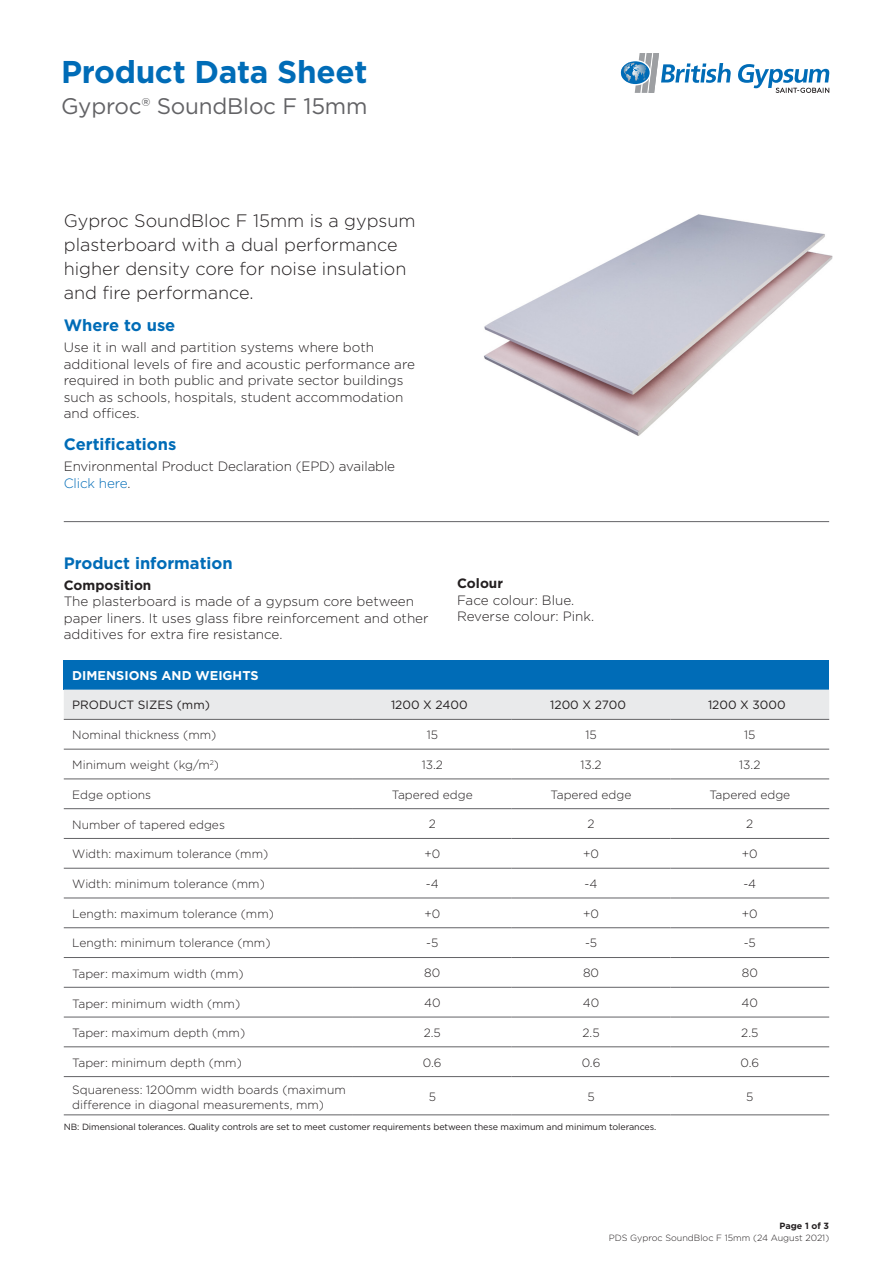
<style>
.page{position:relative;width:893px;height:1263px;background:#fff}
.page>*{position:absolute;margin:0;border:0;box-sizing:border-box;transform-origin:0 0}
.t1{font:700 31.5px "Gotham";letter-spacing:-.01em;color:#006cb7}
.t2{font:22.5px "Gotham";letter-spacing:-.01em;color:#636366}
.t3{font:300 18px/24px "Gotham";color:#231f20}
.t4{font:700 16.5px "Gotham";color:#006cb7}
.t5{font:300 13.5px/16.5px "Gotham";color:#231f20}
.t6{font:700 13.5px "Gotham";color:#231f20}
.t7{font:700 12.75px "Gotham";color:#fff}
.t8{font:300 12px/15px "Gotham";color:#231f20}
.t9{font:12px "Gotham";color:#231f20}
.Subhead_12pt_Blue_B{font:9px "Gotham";letter-spacing:-.01em;color:#231f20}
.t10{font:300 9px "Gotham";color:#231f20}
.t11{font:700 9px "Gotham";color:#231f20}
.s1{color:#006cb7}
</style>
<div class="page">
<svg style="left:738px;top:64px;width:92px;height:29px"></svg>
<svg style="left:621px;top:53px;width:110px;height:40px"></svg>
<img style="left:484px;top:214px;width:349px;height:222px">
<hr style="left:64px;top:521px;width:765px;height:1px;background:#636366">
<div style="left:64px;top:660px;width:765px;height:30px;background:#006cb7"></div>
<div style="left:64px;top:690px;width:765px;height:29px;background:#e9eaeb"></div>
<svg style="left:64px;top:748px;width:765px;height:330px"></svg>
<hr style="left:64px;top:719px;width:289px;height:1px;background:#636366">
<hr style="left:353px;top:719px;width:159px;height:1px;background:#636366">
<hr style="left:512px;top:719px;width:158px;height:1px;background:#636366">
<hr style="left:670px;top:719px;width:159px;height:1px;background:#636366">
<hr style="left:64px;top:749px;width:289px;height:1px;background:#636366">
<hr style="left:353px;top:749px;width:159px;height:1px;background:#636366">
<hr style="left:512px;top:749px;width:158px;height:1px;background:#636366">
<hr style="left:670px;top:749px;width:159px;height:1px;background:#636366">
<hr style="left:64px;top:778px;width:289px;height:1px;background:#636366">
<hr style="left:353px;top:778px;width:159px;height:1px;background:#636366">
<hr style="left:512px;top:778px;width:158px;height:1px;background:#636366">
<hr style="left:670px;top:778px;width:159px;height:1px;background:#636366">
<hr style="left:64px;top:808px;width:289px;height:1px;background:#636366">
<hr style="left:353px;top:808px;width:159px;height:1px;background:#636366">
<hr style="left:512px;top:808px;width:158px;height:1px;background:#636366">
<hr style="left:670px;top:808px;width:159px;height:1px;background:#636366">
<hr style="left:64px;top:838px;width:289px;height:1px;background:#636366">
<hr style="left:353px;top:838px;width:159px;height:1px;background:#636366">
<hr style="left:512px;top:838px;width:158px;height:1px;background:#636366">
<hr style="left:670px;top:838px;width:159px;height:1px;background:#636366">
<hr style="left:64px;top:868px;width:289px;height:1px;background:#636366">
<hr style="left:353px;top:868px;width:159px;height:1px;background:#636366">
<hr style="left:512px;top:868px;width:158px;height:1px;background:#636366">
<hr style="left:670px;top:868px;width:159px;height:1px;background:#636366">
<hr style="left:64px;top:897px;width:289px;height:1px;background:#636366">
<hr style="left:353px;top:897px;width:159px;height:1px;background:#636366">
<hr style="left:512px;top:897px;width:158px;height:1px;background:#636366">
<hr style="left:670px;top:897px;width:159px;height:1px;background:#636366">
<hr style="left:64px;top:927px;width:289px;height:1px;background:#636366">
<hr style="left:353px;top:927px;width:159px;height:1px;background:#636366">
<hr style="left:512px;top:927px;width:158px;height:1px;background:#636366">
<hr style="left:670px;top:927px;width:159px;height:1px;background:#636366">
<hr style="left:64px;top:957px;width:289px;height:1px;background:#636366">
<hr style="left:353px;top:957px;width:159px;height:1px;background:#636366">
<hr style="left:512px;top:957px;width:158px;height:1px;background:#636366">
<hr style="left:670px;top:957px;width:159px;height:1px;background:#636366">
<hr style="left:64px;top:987px;width:289px;height:1px;background:#636366">
<hr style="left:353px;top:987px;width:159px;height:1px;background:#636366">
<hr style="left:512px;top:987px;width:158px;height:1px;background:#636366">
<hr style="left:670px;top:987px;width:159px;height:1px;background:#636366">
<hr style="left:64px;top:1017px;width:289px;height:1px;background:#636366">
<hr style="left:353px;top:1017px;width:159px;height:1px;background:#636366">
<hr style="left:512px;top:1017px;width:158px;height:1px;background:#636366">
<hr style="left:670px;top:1017px;width:159px;height:1px;background:#636366">
<hr style="left:64px;top:1046px;width:289px;height:1px;background:#636366">
<hr style="left:353px;top:1046px;width:159px;height:1px;background:#636366">
<hr style="left:512px;top:1046px;width:158px;height:1px;background:#636366">
<hr style="left:670px;top:1046px;width:159px;height:1px;background:#636366">
<hr style="left:64px;top:1076px;width:289px;height:1px;background:#636366">
<hr style="left:353px;top:1076px;width:159px;height:1px;background:#636366">
<hr style="left:512px;top:1076px;width:158px;height:1px;background:#636366">
<hr style="left:670px;top:1076px;width:159px;height:1px;background:#636366">
<hr style="left:64px;top:1114px;width:289px;height:1px;background:#636366">
<hr style="left:353px;top:1114px;width:159px;height:1px;background:#636366">
<hr style="left:512px;top:1114px;width:158px;height:1px;background:#636366">
<hr style="left:670px;top:1114px;width:159px;height:1px;background:#636366">
<h1 class="t1" style="left:61px;top:51px;width:308px">Product Data Sheet</h1>
<h2 class="t2" style="left:61px;top:92px;width:308px">Gyproc® SoundBloc F 15mm</h2>
<p class="t3" style="left:64px;top:208px;width:353px">Gyproc SoundBloc F 15mm is a gypsum plasterboard with a dual performance higher density core for noise insulation and fire performance.</p>
<p class="t4" style="left:64px;top:314px;width:113px">Where to use</p>
<p class="t5" style="left:64px;top:339px;width:353px">Use it in wall and partition systems where both additional levels of fire and acoustic performance are required in both public and private sector buildings such as schools, hospitals, student accommodation and offices.</p>
<p class="t4" style="left:64px;top:433px;width:114px">Certifications</p>
<p class="t5" style="left:64px;top:458px;width:333px">Environmental Product Declaration (EPD) available<br><span class="s1">Click here</span>.</p>
<p class="t4" style="left:64px;top:552px;width:170px">Product information</p>
<p class="t6" style="left:64px;top:576px;width:89px">Composition</p>
<p class="t5" style="left:64px;top:593px;width:366px">The plasterboard is made of a gypsum core between paper liners. It uses glass fibre reinforcement and other additives for extra fire resistance.</p>
<p class="t6" style="left:457px;top:574px;width:47px">Colour</p>
<p class="t5" style="left:457px;top:591px;width:119px">Face colour: Blue.</p>
<p class="t5" style="left:457px;top:608px;width:138px">Reverse colour: Pink.</p>
<p class="t7" style="left:72px;top:667px;width:188px">DIMENSIONS AND WEIGHTS</p>
<p class="t9" style="left:72px;top:697px;width:139px">PRODUCT SIZES (mm)</p>
<p class="t9" style="left:391px;top:697px;width:78px">1200 X 2400</p>
<p class="t9" style="left:550px;top:697px;width:77px">1200 X 2700</p>
<p class="t9" style="left:708px;top:697px;width:79px">1200 X 3000</p>
<p class="t8" style="left:72px;top:727px;width:146px">Nominal thickness (mm)</p>
<p class="t8" style="left:427px;top:727px;width:13px">15</p>
<p class="t8" style="left:585px;top:727px;width:13px">15</p>
<p class="t8" style="left:744px;top:727px;width:13px">15</p>
<p class="t8" style="left:72px;top:757px;width:148px">Minimum weight (kg/m<sup>2</sup>)</p>
<p class="t8" style="left:422px;top:757px;width:23px">13.2</p>
<p class="t8" style="left:580px;top:757px;width:23px">13.2</p>
<p class="t8" style="left:739px;top:757px;width:23px">13.2</p>
<p class="t8" style="left:72px;top:786px;width:80px">Edge options</p>
<p class="t8" style="left:392px;top:786px;width:82px">Tapered edge</p>
<p class="t8" style="left:551px;top:786px;width:82px">Tapered edge</p>
<p class="t8" style="left:709px;top:786px;width:82px">Tapered edge</p>
<p class="t8" style="left:72px;top:817px;width:154px">Number of tapered edges</p>
<p class="t8" style="left:429px;top:816px;width:9px">2</p>
<p class="t8" style="left:587px;top:816px;width:9px">2</p>
<p class="t8" style="left:746px;top:816px;width:9px">2</p>
<p class="t8" style="left:72px;top:846px;width:197px">Width: maximum tolerance (mm)</p>
<p class="t8" style="left:424px;top:846px;width:17px">+0</p>
<p class="t8" style="left:583px;top:846px;width:17px">+0</p>
<p class="t8" style="left:742px;top:846px;width:17px">+0</p>
<p class="t8" style="left:72px;top:876px;width:194px">Width: minimum tolerance (mm)</p>
<p class="t8" style="left:426px;top:876px;width:14px">-4</p>
<p class="t8" style="left:585px;top:876px;width:14px">-4</p>
<p class="t8" style="left:743px;top:876px;width:14px">-4</p>
<p class="t8" style="left:72px;top:905px;width:203px">Length: maximum tolerance (mm)</p>
<p class="t8" style="left:424px;top:905px;width:17px">+0</p>
<p class="t8" style="left:583px;top:905px;width:17px">+0</p>
<p class="t8" style="left:742px;top:905px;width:17px">+0</p>
<p class="t8" style="left:72px;top:935px;width:200px">Length: minimum tolerance (mm)</p>
<p class="t8" style="left:426px;top:935px;width:14px">-5</p>
<p class="t8" style="left:585px;top:935px;width:14px">-5</p>
<p class="t8" style="left:744px;top:935px;width:14px">-5</p>
<p class="t8" style="left:72px;top:966px;width:173px">Taper: maximum width (mm)</p>
<p class="t8" style="left:424px;top:965px;width:18px">80</p>
<p class="t8" style="left:583px;top:965px;width:18px">80</p>
<p class="t8" style="left:742px;top:965px;width:18px">80</p>
<p class="t8" style="left:72px;top:995px;width:169px">Taper: minimum width (mm)</p>
<p class="t8" style="left:424px;top:995px;width:18px">40</p>
<p class="t8" style="left:583px;top:995px;width:18px">40</p>
<p class="t8" style="left:742px;top:995px;width:18px">40</p>
<p class="t8" style="left:72px;top:1025px;width:174px">Taper: maximum depth (mm)</p>
<p class="t8" style="left:424px;top:1025px;width:19px">2.5</p>
<p class="t8" style="left:582px;top:1025px;width:19px">2.5</p>
<p class="t8" style="left:741px;top:1025px;width:19px">2.5</p>
<p class="t8" style="left:72px;top:1055px;width:171px">Taper: minimum depth (mm)</p>
<p class="t8" style="left:423px;top:1054px;width:20px">0.6</p>
<p class="t8" style="left:582px;top:1054px;width:20px">0.6</p>
<p class="t8" style="left:740px;top:1054px;width:20px">0.6</p>
<p class="t8" style="left:72px;top:1081px;width:275px">Squareness: 1200mm width boards (maximum difference in diagonal measurements, mm)</p>
<p class="t8" style="left:429px;top:1088px;width:9px">5</p>
<p class="t8" style="left:587px;top:1088px;width:9px">5</p>
<p class="t8" style="left:746px;top:1088px;width:9px">5</p>
<p class="Subhead_12pt_Blue_B" style="left:64px;top:1121px;width:594px">NB: Dimensional tolerances. Quality controls are set to meet customer requirements between these maximum and minimum tolerances.</p>
<p class="t11" style="left:779px;top:1219px;width:51px">Page 1 of 3</p>
<p class="t10" style="left:609px;top:1232px;width:222px">PDS Gyproc SoundBloc F 15mm (24 August 2021)</p>
</div>
